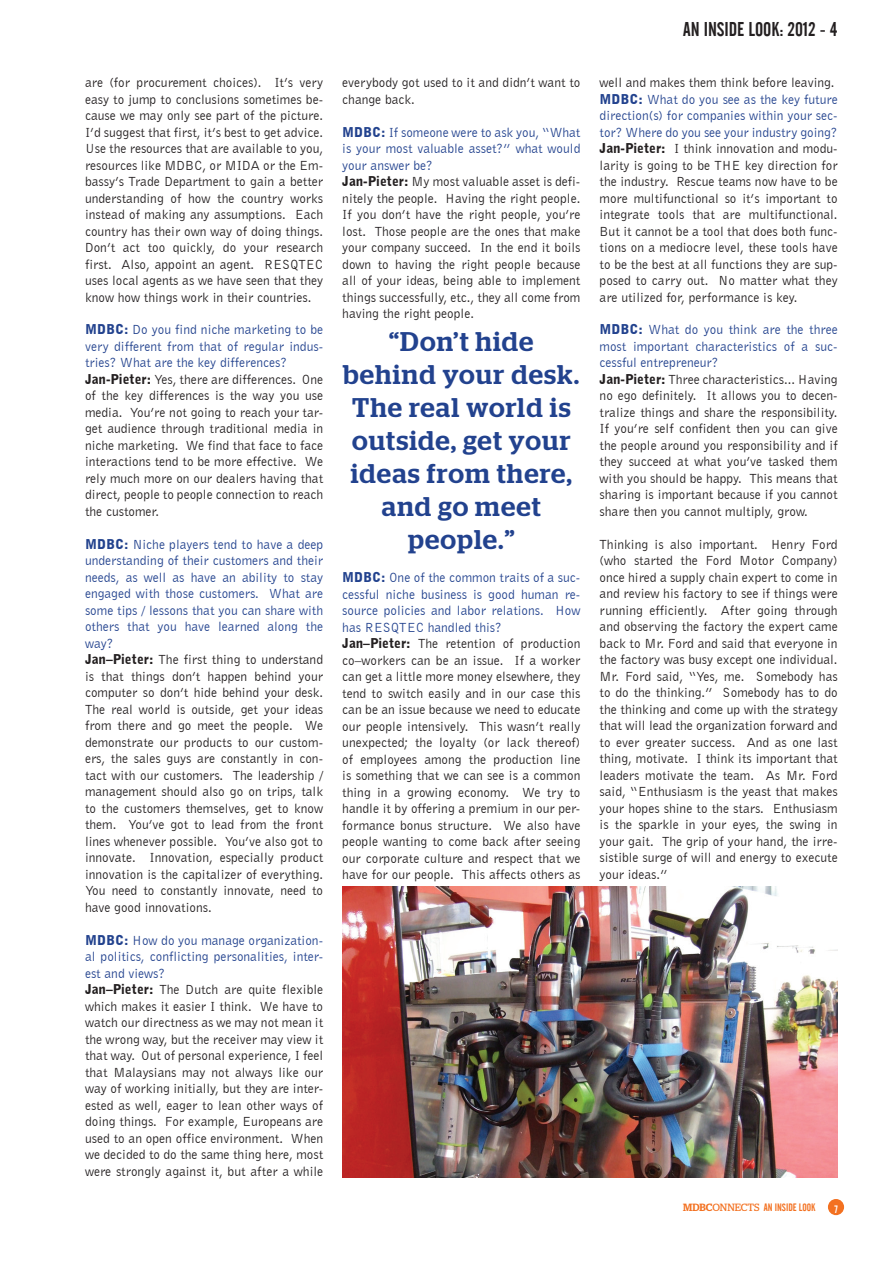
<style>
.page{position:relative;width:893px;height:1263px;background:#fff}
.page>*{position:absolute;margin:0;border:0;box-sizing:border-box;transform-origin:0 0}
.t1{font:500 27px/33px "Stag";letter-spacing:.04em;color:#22428e;text-align:center}
.t2{font:19.5px "Alternate Gothic No 2 BT";color:#231f20}
.t3{font:13.5px/16.5px "Bell Gothic BT";color:#231f20}
.t4{font:10.5px "Alternate Gothic No 2 BT";color:#f37121}
.t5{font:500 10.5px "Stag";color:#f37121}
.t6{font:10.5px "Alternate Gothic No 2 BT";color:#fff}
.s1{font-weight:900;color:#22428e}
.s2{color:#22428e}
.s3{font-weight:900}
.s4{font-weight:400}
.s5{font-family:"Stag"}
</style>
<div class="page">
<div style="left:828px;top:1199px;width:16px;height:16px;background:#f37121;border-radius:50%"></div>
<img style="left:342px;top:887px;width:496px;height:291px">
<p class="t3" style="left:85px;top:74px;width:240px;text-align:justify">are (for procurement choices). It’s very easy to jump to conclusions sometimes be&shy;cause we may only see part of the picture.<br>I’d suggest that first, it’s best to get advice.<br>Use the resources that are available to you, resources like MDBC, or MIDA or the Em&shy;bassy’s Trade Department to gain a better understanding of how the country works instead of making any assumptions. Each country has their own way of doing things.<br>Don’t act too quickly, do your research first. Also, appoint an agent. RESQTEC uses local agents as we have seen that they know how things work in their countries.</p>
<p class="t3" style="left:85px;top:321px;width:240px"><span class="s1">MDBC:</span> <span class="s2">Do you find niche marketing to be very different from that of regular indus&shy;tries? What are the key differences?<br></span><span class="s3">Jan-Pieter:</span> Yes, there are differences. One of the key differences is the way you use media. You’re not going to reach your tar&shy;get audience through traditional media in niche marketing. We find that face to face interactions tend to be more effective. We rely much more on our dealers having that direct, people to people connection to reach the customer.</p>
<p class="t3" style="left:85px;top:536px;width:240px"><span class="s1">MDBC:</span> <span class="s2">Niche players tend to have a deep understanding of their customers and their needs, as well as have an ability to stay engaged with those customers. What are some tips / lessons that you can share with others that you have learned along the way?<br></span><span class="s3">Jan–Pieter:</span> The first thing to understand is that things don’t happen behind your computer so don’t hide behind your desk.<br>The real world is outside, get your ideas from there and go meet the people. We demonstrate our products to our custom&shy;ers, the sales guys are constantly in con&shy;tact with our customers. The leadership / management should also go on trips, talk to the customers themselves, get to know them. You’ve got to lead from the front lines whenever possible. You’ve also got to innovate. Innovation, especially product innovation is the capitalizer of everything.<br>You need to constantly innovate, need to have good innovations.</p>
<p class="t3" style="left:85px;top:932px;width:240px"><span class="s1">MDBC:</span> <span class="s2">How do you manage organization&shy;al politics, conflicting personalities, inter&shy;est and views?<br></span><span class="s3">Jan–Pieter:</span> The Dutch are quite flexible which makes it easier I think. We have to watch our directness as we may not mean it the wrong way, but the receiver may view it that way. Out of personal experience, I feel that Malaysians may not always like our way of working initially, but they are inter&shy;ested as well, eager to lean other ways of doing things. For example, Europeans are used to an open office environment. When we decided to do the same thing here, most were strongly against it, but after a while</p>
<p class="t3" style="left:342px;top:74px;width:240px">everybody got used to it and didn’t want to change back.</p>
<p class="t3" style="left:342px;top:123px;width:240px"><span class="s1">MDBC:</span> <span class="s2">If someone were to ask you, “What is your most valuable asset?” what would your answer be?<br></span><span class="s3">Jan-Pieter:</span> My most valuable asset is defi&shy;nitely the people. Having the right people.<br>If you don’t have the right people, you’re lost. Those people are the ones that make your company succeed. In the end it boils down to having the right people because all of your ideas, being able to implement things successfully, etc., they all come from having the right people.</p>
<h1 class="t1" style="left:343px;top:325px;width:237px">“Don’t hide behind your desk.<br>The real world is outside, get your ideas from there, and go meet people.”</h1>
<p class="t3" style="left:342px;top:569px;width:240px"><span class="s1">MDBC:</span> <span class="s2">One of the common traits of a suc&shy;cessful niche business is good human re&shy;source policies and labor relations. How has RESQTEC handled this?<br></span><span class="s3">Jan–Pieter:</span> The retention of production co–workers can be an issue. If a worker can get a little more money elsewhere, they tend to switch easily and in our case this can be an issue because we need to educate our people intensively. This wasn’t really unexpected; the loyalty (or lack thereof) of employees among the production line is something that we can see is a common thing in a growing economy. We try to handle it by offering a premium in our per&shy;formance bonus structure. We also have people wanting to come back after seeing our corporate culture and respect that we have for our people. This affects others as</p>
<h2 class="t2" style="left:683px;top:18px;width:156px">AN INSIDE LOOK: 2012 - 4</h2>
<p class="t3" style="left:600px;top:74px;width:240px">well and makes them think before leaving.<br><span class="s1">MDBC:</span> <span class="s2">What do you see as the key future direction(s) for companies within your sec&shy;tor? Where do you see your industry going?<br></span><span class="s3">Jan-Pieter:</span> I think innovation and modu&shy;larity is going to be THE key direction for the industry. Rescue teams now have to be more multifunctional so it’s important to integrate tools that are multifunctional.<br>But it cannot be a tool that does both func&shy;tions on a mediocre level, these tools have to be the best at all functions they are sup&shy;posed to carry out. No matter what they are utilized for, performance is key.</p>
<p class="t3" style="left:600px;top:321px;width:240px"><span class="s1">MDBC:</span> <span class="s2">What do you think are the three most important characteristics of a suc&shy;cessful entrepreneur?<br></span><span class="s3">Jan-Pieter:</span> Three characteristics... Having no ego definitely. It allows you to decen&shy;tralize things and share the responsibility.<br>If you’re self confident then you can give the people around you responsibility and if they succeed at what you’ve tasked them with you should be happy. This means that sharing is important because if you cannot share then you cannot multiply, grow.</p>
<p class="t3" style="left:600px;top:536px;width:240px;text-align:justify">Thinking is also important. Henry Ford (who started the Ford Motor Company) once hired a supply chain expert to come in and review his factory to see if things were running efficiently. After going through and observing the factory the expert came back to Mr. Ford and said that everyone in the factory was busy except one individual.<br>Mr. Ford said, “Yes, me. Somebody has to do the thinking.” Somebody has to do the thinking and come up with the strategy that will lead the organization forward and to ever greater success. And as one last thing, motivate. I think its important that leaders motivate the team. As Mr. Ford said, “Enthusiasm is the yeast that makes your hopes shine to the stars. Enthusiasm is the sparkle in your eyes, the swing in your gait. The grip of your hand, the irre&shy;sistible surge of will and energy to execute your ideas.”</p>
<p class="t5" style="left:683px;top:1201px;width:38px">MDBC<span class="s4">ONNE</span></p>
<p class="t4" style="left:741px;top:1202px;width:76px"><span class="s5">CTS</span> AN INSIDE LOOK</p>
<p class="t6" style="left:834px;top:1203px;width:5px">7</p>
</div>
